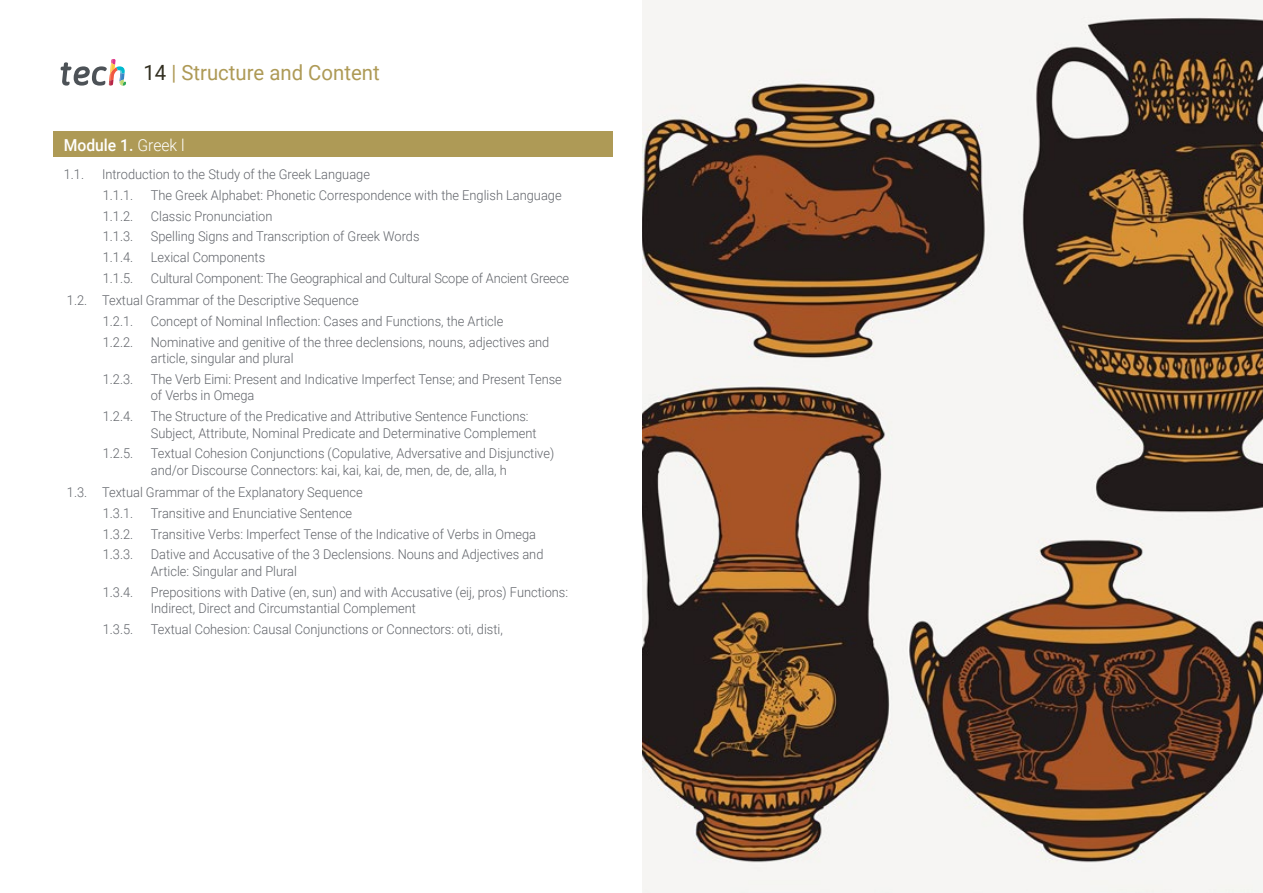
<style>
.page{position:relative;width:1263px;height:893px;background:#fff}
.page>*{position:absolute;margin:0;border:0;box-sizing:border-box;transform-origin:0 0}
.t1{font:21px "Roboto";color:#ae9a56}
.t2{font:500 16.5px "Roboto";color:#fff;scale:.95 1}
.t3{font:300 13.5px/16.5px "Roboto";color:#61646a;scale:.95 1}
.s1{color:#312e20}
.s2{font-weight:300}
</style>
<div class="page">
<svg style="left:61px;top:59px;width:65px;height:27px"></svg>
<img style="left:642px;top:0;width:621px;height:893px">
<div style="left:53px;top:132px;width:560px;height:25px;background:#ae9a56"></div>
<h1 class="t1" style="left:144px;top:57px;width:238px"><span class="s1">14</span> | Structure and Content</h1>
<p class="t2" style="left:64px;top:133px;width:129px">Module 1. <span class="s2">Greek l</span></p>
<p class="t3" style="left:64px;top:166px;width:23px">1.1.</p>
<p class="t3" style="left:102px;top:163px;width:283px;line-height:20.7px">Introduction to the Study of the Greek Language<br>1.1.1.</p>
<p class="t3" style="left:151px;top:186px;width:434px">The Greek Alphabet: Phonetic Correspondence with the English Language</p>
<p class="t3" style="left:103px;top:207px;width:34px">1.1.2.</p>
<p class="t3" style="left:151px;top:207px;width:130px">Classic Pronunciation</p>
<p class="t3" style="left:103px;top:228px;width:34px">1.1.3.</p>
<p class="t3" style="left:151px;top:228px;width:284px">Spelling Signs and Transcription of Greek Words</p>
<p class="t3" style="left:103px;top:249px;width:34px">1.1.4.</p>
<p class="t3" style="left:151px;top:249px;width:122px">Lexical Components</p>
<p class="t3" style="left:103px;top:269px;width:34px">1.1.5.</p>
<p class="t3" style="left:67px;top:266px;width:530px;line-height:22.2px;text-indent:84px">Cultural Component: The Geographical and Cultural Scope of Ancient Greece<br>1.2. Textual Grammar of the Descriptive Sequence</p>
<p class="t3" style="left:103px;top:312px;width:34px">1.2.1.</p>
<p class="t3" style="left:151px;top:312px;width:373px">Concept of Nominal Inflection: Cases and Functions, the Article</p>
<p class="t3" style="left:103px;top:333px;width:34px">1.2.2.</p>
<p class="t3" style="left:151px;top:333px;width:421px">Nominative and genitive of the three declensions, nouns, adjectives and article, singular and plural</p>
<p class="t3" style="left:103px;top:370px;width:34px">1.2.3.</p>
<p class="t3" style="left:151px;top:370px;width:434px">The Verb Eimi: Present and Indicative Imperfect Tense; and Present Tense of Verbs in Omega</p>
<p class="t3" style="left:103px;top:408px;width:34px">1.2.4.</p>
<p class="t3" style="left:151px;top:408px;width:408px">The Structure of the Predicative and Attributive Sentence Functions:<br>Subject, Attribute, Nominal Predicate and Determinative Complement</p>
<p class="t3" style="left:103px;top:445px;width:34px">1.2.5.</p>
<p class="t3" style="left:151px;top:445px;width:426px">Textual Cohesion Conjunctions (Copulative, Adversative and Disjunctive) and/or Discourse Connectors: kai, kai, kai, de, men, de, de, alla, h</p>
<p class="t3" style="left:103px;top:481px;width:275px;line-height:20.7px;text-indent:-36px">1.3. Textual Grammar of the Explanatory Sequence<br>1.3.1.</p>
<p class="t3" style="left:151px;top:504px;width:214px">Transitive and Enunciative Sentence</p>
<p class="t3" style="left:103px;top:525px;width:34px">1.3.2.</p>
<p class="t3" style="left:151px;top:525px;width:407px">Transitive Verbs: Imperfect Tense of the Indicative of Verbs in Omega</p>
<p class="t3" style="left:103px;top:546px;width:34px">1.3.3.</p>
<p class="t3" style="left:151px;top:546px;width:415px">Dative and Accusative of the 3 Declensions. Nouns and Adjectives and<br>Article: Singular and Plural</p>
<p class="t3" style="left:103px;top:583px;width:34px">1.3.4.</p>
<p class="t3" style="left:151px;top:583px;width:441px">Prepositions with Dative (en, sun) and with Accusative (eij, pros) Functions:<br>Indirect, Direct and Circumstantial Complement</p>
<p class="t3" style="left:103px;top:620px;width:34px">1.3.5.</p>
<p class="t3" style="left:151px;top:620px;width:372px">Textual Cohesion: Causal Conjunctions or Connectors: oti, disti,</p>
</div>
